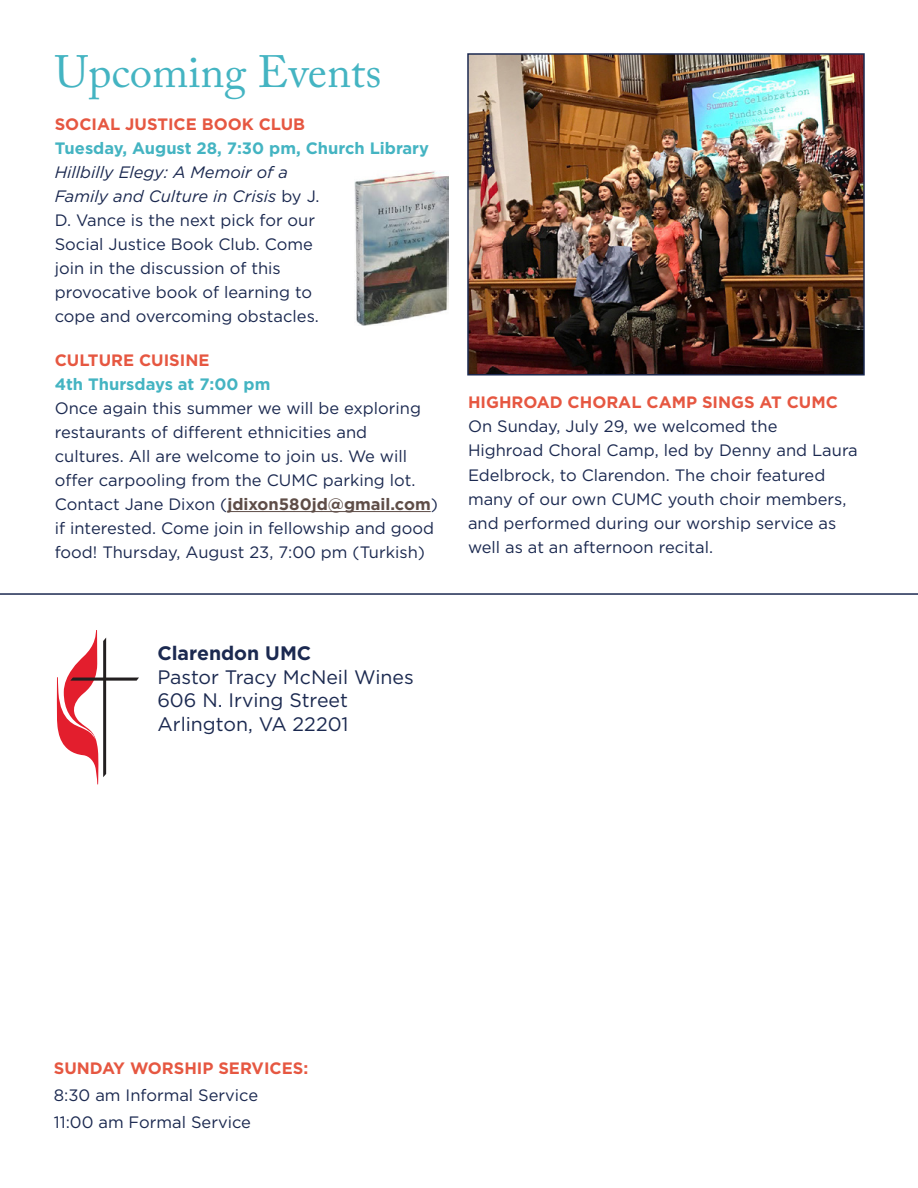
<style>
.page{position:relative;width:918px;height:1188px;background:#fff}
.page>*{position:absolute;margin:0;border:0;box-sizing:border-box;transform-origin:0 0}
.t1{font:45px "Adobe Caslon Pro";color:#44b4c2}
.t2{font:19.5px/23.4px "Gotham";color:#1b2950}
.t3{font:700 19.5px "Gotham";color:#1b2950}
.t4{font:16.5px/24px "Gotham";color:#1b2950}
.t5{font:700 16.5px "Gotham";color:#e65741}
.t6{font:700 16.5px "Gotham";color:#44b4c2}
.s1{font-style:italic}
.s2{font-weight:700;color:#5e4d47}
</style>
<div class="page">
<svg style="left:57px;top:630px;width:82px;height:154px"></svg>
<hr style="left:0;top:593px;width:918px;height:2px;background:#1b2950">
<hr style="left:227px;top:511px;width:204px;height:1px;background:#5e4d47">
<img style="left:354px;top:171px;width:94px;height:155px">
<img style="left:470px;top:56px;width:392px;height:317px">
<div style="left:467px;top:53px;width:398px;height:323px;border:2px solid #1b2950"></div>
<h1 class="t1" style="left:55px;top:45px;width:328px">Upcoming Events</h1>
<p class="t5" style="left:55px;top:114px;width:252px">SOCIAL JUSTICE BOOK CLUB</p>
<p class="t6" style="left:55px;top:138px;width:376px">TUESDAY, AUGUST 28, 7:30 PM, CHURCH LIBRARY</p>
<p class="t4" style="left:55px;top:160px;width:266px"><span class="s1">Hillbilly Elegy: A Memoir of a<br>Family and Culture in Crisis</span> by J.<br>D. Vance is the next pick for our<br>Social Justice Book Club. Come join in the discussion of this provocative book of learning to cope and overcoming obstacles.</p>
<p class="t5" style="left:55px;top:349px;width:156px">CULTURE CUISINE</p>
<p class="t6" style="left:55px;top:373px;width:217px">4TH THURSDAYS AT 7:00 PM</p>
<p class="t4" style="left:55px;top:396px;width:385px">Once again this summer we will be exploring restaurants of different ethnicities and cultures. All are welcome to join us. We will offer carpooling from the CUMC parking lot.<br>Contact Jane Dixon (<span class="s2">JDIXON580JD@GMAIL.COM</span>) if interested. Come join in fellowship and good food! Thursday, August 23, 7:00 pm (Turkish)</p>
<p class="t5" style="left:468px;top:392px;width:371px">HIGH ROAD CHORAL CAMP SINGS AT CUMC</p>
<p class="t4" style="left:468px;top:414px;width:391px">On Sunday, July 29, we welcomed the<br>Highroad Choral Camp, led by Denny and Laura Edelbrock, to Clarendon. The choir featured many of our own CUMC youth choir members, and performed during our worship service as well as at an afternoon recital.</p>
<p class="t3" style="left:157px;top:641px;width:124px">CLARENDON UMC</p>
<p class="t2" style="left:157px;top:665px;width:258px">Pastor Tracy McNeil Wines<br>606 N. Irving Street<br>Arlington, VA 22201</p>
<p class="t5" style="left:54px;top:1057px;width:256px">SUNDAY WORSHIP SERVICES:</p>
<p class="t4" style="left:54px;top:1081px;width:206px;line-height:27px">8:30 am Informal Service<br>11:00 am Formal Service</p>
</div>
